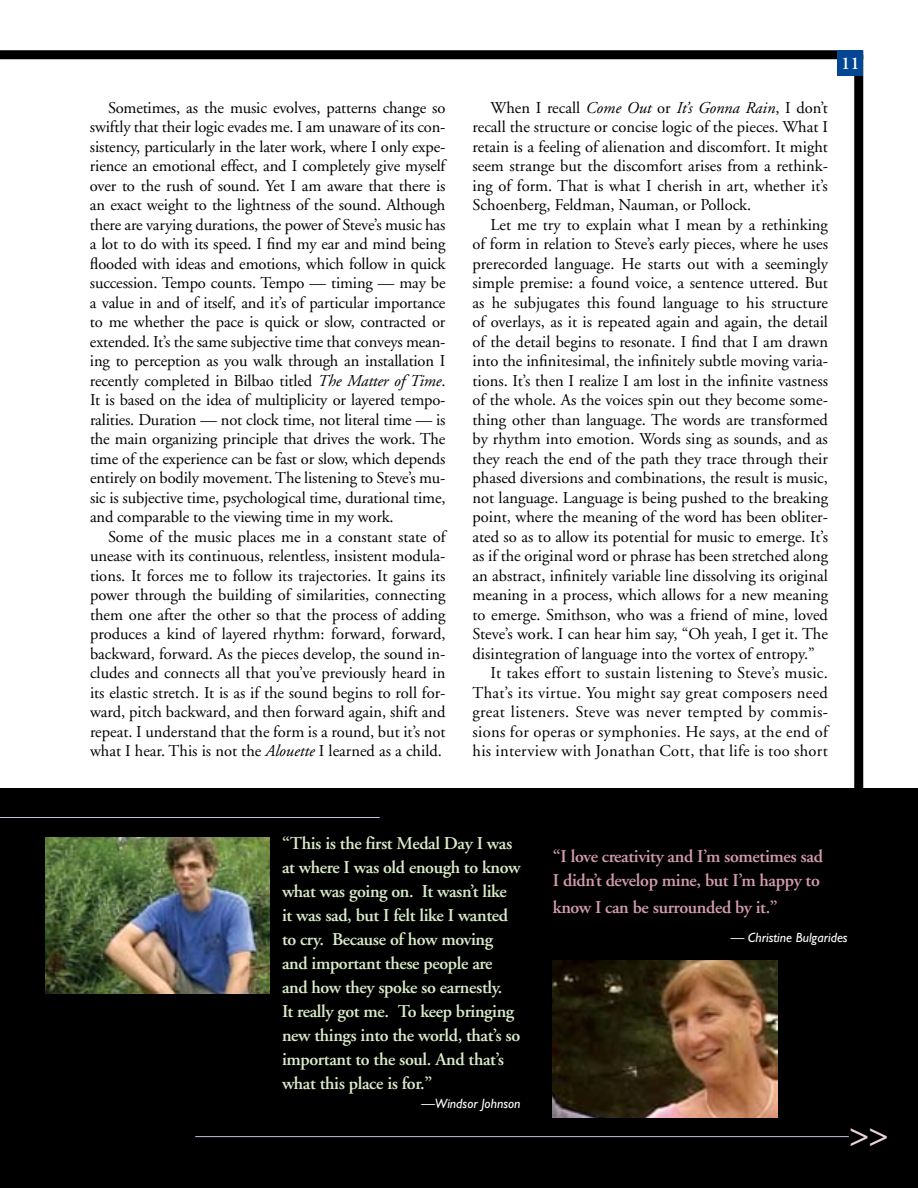
<style>
.page{position:relative;width:918px;height:1188px;background:#fff}
.page>*{position:absolute;margin:0;border:0;box-sizing:border-box;transform-origin:0 0}
.t1{font:italic 42.9px "Adobe Garamond";color:#ead3da}
.t2{font:600 18px/24px "Adobe Garamond";letter-spacing:-.02em;color:#d9ebca}
.t3{font:600 18px/24px "Adobe Garamond";letter-spacing:-.02em;color:#d39bae}
.t4{font:600 18px "Adobe Garamond";color:#fff}
.t5{font:16.5px/19.5px "Adobe Garamond";color:#000;text-align:justify}
.t6{font:16.5px "Adobe Garamond";letter-spacing:.02em;color:#000}
.t7{font:italic 13.5px "Gill Sans";color:#fff}
.s1{font-style:italic}
</style>
<div class="page">
<div style="left:854px;top:55px;width:9px;height:779px;background:#000"></div>
<div style="left:0;top:50px;width:863px;height:9px;background:#000"></div>
<div style="left:838px;top:50px;width:25px;height:26px;background:#034694"></div>
<div style="left:0;top:788px;width:918px;height:400px;background:#000"></div>
<img style="left:45px;top:837px;width:225px;height:156px">
<hr style="left:0;top:817px;width:380px;height:1px;background:#c2c6e1">
<hr style="left:195px;top:1136px;width:654px;height:1px;background:#c2c6e1">
<img style="left:553px;top:961px;width:225px;height:156px">
<p class="t5" style="left:90px;top:98px;width:357px;text-indent:18px">Sometimes, as the music evolves, patterns change so swiftly that their logic evades me. I am unaware of its con&shy;sistency, particularly in the later work, where I only expe&shy;rience an emotional effect, and I completely give myself over to the rush of sound. Yet I am aware that there is an exact weight to the lightness of the sound. Although there are varying durations, the power of Steve’s music has a lot to do with its speed. I find my ear and mind being flooded with ideas and emotions, which follow in quick succession. Tempo counts. Tempo — timing — may be a value in and of itself, and it’s of particular importance to me whether the pace is quick or slow, contracted or extended. It’s the same subjective time that conveys mean&shy;ing to perception as you walk through an installation I recently completed in Bilbao titled <span class="s1">The Matter of Time</span>.<br>It is based on the idea of multiplicity or layered tempo&shy;ralities. Duration — not clock time, not literal time — is the main organizing principle that drives the work. The time of the experience can be fast or slow, which depends entirely on bodily movement. The listening to Steve’s mu&shy;sic is subjective time, psychological time, durational time, and comparable to the viewing time in my work.</p>
<p class="t5" style="left:90px;top:527px;width:357px;text-indent:18px">Some of the music places me in a constant state of unease with its continuous, relentless, insistent modula&shy;tions. It forces me to follow its trajectories. It gains its power through the building of similarities, connecting them one after the other so that the process of adding produces a kind of layered rhythm: forward, forward, backward, forward. As the pieces develop, the sound in&shy;cludes and connects all that you’ve previously heard in its elastic stretch. It is as if the sound begins to roll for&shy;ward, pitch backward, and then forward again, shift and repeat. I understand that the form is a round, but it’s not what I hear. This is not the <span class="s1">Alouette</span> I learned as a child.</p>
<p class="t5" style="left:473px;top:98px;width:357px;text-indent:18px">When I recall <span class="s1">Come Out</span> or <span class="s1">It’s Gonna Rain</span>, I don’t recall the structure or concise logic of the pieces. What I retain is a feeling of alienation and discomfort. It might seem strange but the discomfort arises from a rethink&shy;ing of form. That is what I cherish in art, whether it’s Schoenberg, Feldman, Nauman, or Pollock.</p>
<p class="t5" style="left:491px;top:215px;width:339px">Let me try to explain what I mean by a rethinking</p>
<p class="t5" style="left:473px;top:235px;width:357px">of form in relation to Steve’s early pieces, where he uses</p>
<p class="t5" style="left:473px;top:254px;width:357px">prerecorded language. He starts out with a seemingly</p>
<p class="t5" style="left:473px;top:274px;width:357px">simple premise: a found voice, a sentence uttered. But</p>
<p class="t5" style="left:473px;top:293px;width:357px">as he subjugates this found language to his structure</p>
<p class="t5" style="left:473px;top:313px;width:357px">of overlays, as it is repeated again and again, the detail</p>
<p class="t5" style="left:473px;top:332px;width:357px">of the detail begins to resonate. I find that I am drawn</p>
<p class="t5" style="left:473px;top:352px;width:357px">into the infinitesimal, the infinitely subtle moving varia-</p>
<p class="t5" style="left:473px;top:371px;width:357px">tions. It’s then I realize I am lost in the infinite vastness</p>
<p class="t5" style="left:473px;top:391px;width:357px">of the whole. As the voices spin out they become some-</p>
<p class="t5" style="left:473px;top:410px;width:357px">thing other than language. The words are transformed</p>
<p class="t5" style="left:473px;top:430px;width:357px">by rhythm into emotion. Words sing as sounds, and as</p>
<p class="t5" style="left:473px;top:449px;width:357px">they reach the end of the path they trace through their</p>
<p class="t5" style="left:473px;top:469px;width:357px">phased diversions and combinations, the result is music,</p>
<p class="t5" style="left:473px;top:488px;width:357px">not language. Language is being pushed to the breaking</p>
<p class="t5" style="left:473px;top:508px;width:357px">point, where the meaning of the word has been obliter-</p>
<p class="t5" style="left:473px;top:527px;width:357px">ated so as to allow its potential for music to emerge. It’s</p>
<p class="t5" style="left:473px;top:547px;width:357px">as if the original word or phrase has been stretched along</p>
<p class="t5" style="left:473px;top:566px;width:357px">an abstract, infinitely variable line dissolving its original</p>
<p class="t5" style="left:473px;top:586px;width:357px">meaning in a process, which allows for a new meaning</p>
<p class="t5" style="left:473px;top:605px;width:357px">to emerge. Smithson, who was a friend of mine, loved</p>
<p class="t5" style="left:473px;top:625px;width:357px">Steve’s work. I can hear him say, “Oh yeah, I get it. The</p>
<p class="t5" style="left:473px;top:644px;width:344px">disintegration of language into the vortex of entropy.”</p>
<p class="t6" style="left:491px;top:664px;width:339px">It takes effort to sustain listening to Steve’s music.</p>
<p class="t6" style="left:473px;top:684px;width:357px">That’s its virtue. You might say great composers need</p>
<p class="t6" style="left:473px;top:703px;width:357px">great listeners. Steve was never tempted by commis-</p>
<p class="t6" style="left:473px;top:723px;width:357px">sions for operas or symphonies. He says, at the end of</p>
<p class="t6" style="left:473px;top:742px;width:357px">his interview with Jonathan Cott, that life is too short</p>
<p class="t4" style="left:841px;top:53px;width:20px">11</p>
<p class="t2" style="left:282px;top:831px;width:240px">“This is the first Medal Day I was at where I was old enough to know what was going on. It wasn’t like it was sad, but I felt like I wanted to cry. Because of how moving and important these people are and how they spoke so earnestly.<br>It really got me. To keep bringing new things into the world, that’s so important to the soul. And that’s what this place is for.”</p>
<p class="t7" style="left:421px;top:1096px;width:101px">—Windsor Johnson</p>
<p class="t3" style="left:553px;top:845px;width:271px">“I love creativity and I’m sometimes sad<br>I didn’t develop mine, but I’m happy to</p>
<p class="t3" style="left:553px;top:896px;width:226px">know I can be surrounded by it.”</p>
<p class="t7" style="left:731px;top:929px;width:119px">— Christine Bulgarides</p>
<h1 class="t1" style="left:846px;top:1109px;width:45px">&gt;&gt;</h1>
</div>
